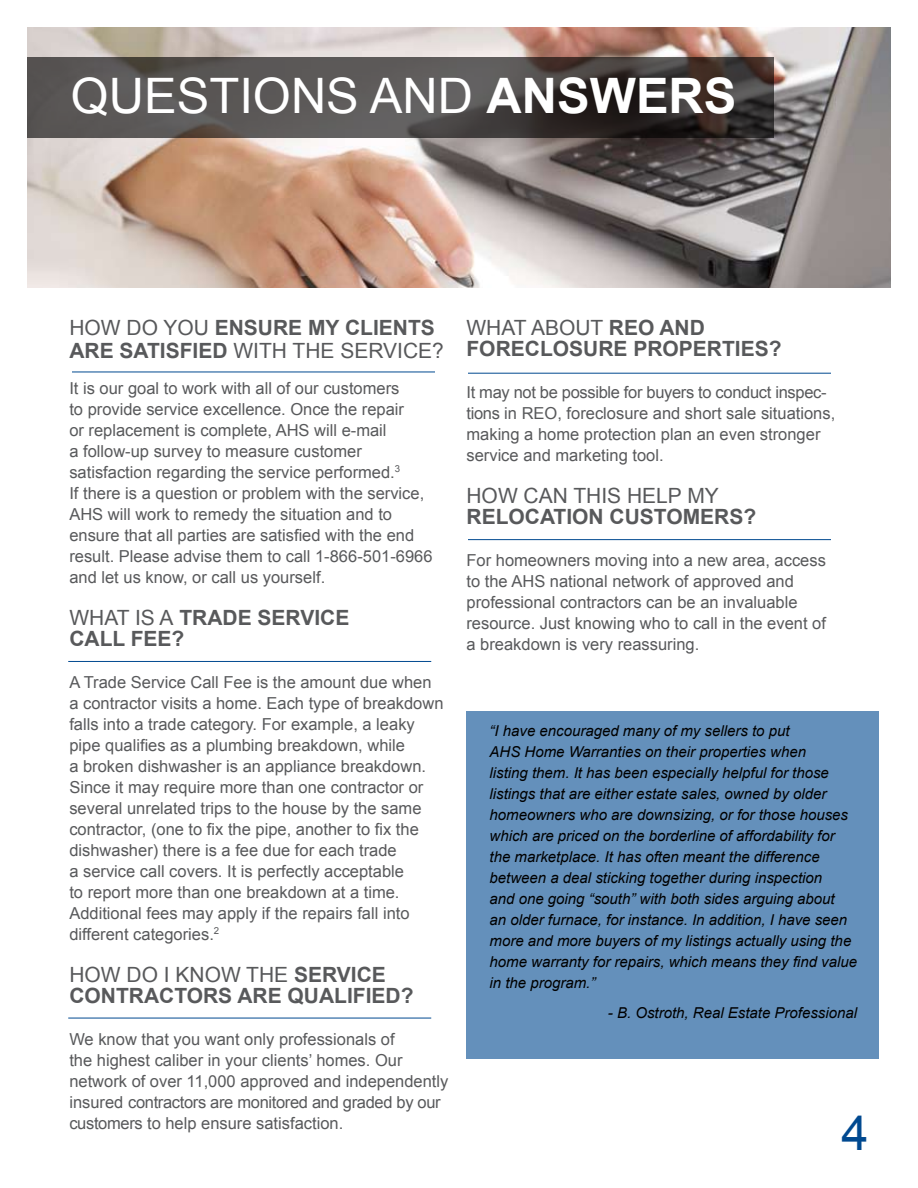
<style>
.page{position:relative;width:918px;height:1188px;background:#fff}
.page>*{position:absolute;margin:0;border:0;box-sizing:border-box;transform-origin:0 0}
.t1{font:48.9px "Arial";color:#fff}
.t2{font:700 48.9px "Arial";color:#fff}
.t3{font:48.9px "Arial";color:#004990}
.t4{font:700 21px/21px "Arial";color:#58595b}
.t5{font:21px "Arial";color:#58595b}
.t6{font:16.5px/21px "Arial";color:#58595b}
.t7{font:16.5px/21px "Arial";letter-spacing:-.02em;color:#58595b}
.t8{font:italic 15px/21px "Arial";color:#000}
.s1{font-weight:400}
.s2{font-weight:700}
</style>
<div class="page">
<img style="left:27px;top:27px;width:864px;height:261px">
<hr style="left:72px;top:372px;width:363px;height:1px;background:#004990">
<hr style="left:68px;top:661px;width:363px;height:1px;background:#004990">
<hr style="left:68px;top:1018px;width:363px;height:1px;background:#004990">
<hr style="left:468px;top:539px;width:363px;height:1px;background:#004990">
<hr style="left:468px;top:373px;width:363px;height:1px;background:#004990">
<svg style="left:27px;top:57px;width:747px;height:81px;background:#4d4847"></svg>
<div style="left:466px;top:711px;width:413px;height:348px;background:#6490bb"></div>
<h1 class="t1" style="left:71px;top:68px;width:35px">QUE</h1>
<h1 class="t1" style="left:177px;top:68px;width:62px">STION</h1>
<h1 class="t1" style="left:326px;top:68px;width:79px">S AND</h1>
<h1 class="t2" style="left:487px;top:68px;width:143px">AN SWER</h1>
<h1 class="t2" style="left:704px;top:68px;width:34px">S</h1>
<p class="t4" style="left:69px;top:317px;width:353px;line-height:22.5px;text-indent:94px"><span class="s1">you</span> ENSURE MY CLIENTS<br>ARE SATISFIED <span class="s1">withtheser</span></p>
<p class="t5" style="left:69px;top:316px;width:29px">Howdo</p>
<p class="t5" style="left:383px;top:339px;width:62px">vice?</p>
<p class="t6" style="left:69px;top:377px;width:365px">It is our goal to work with all of our customers<br>to provide service excellence. Once the repair<br>or replacement is complete, AHS will e-mail<br>a follow-up survey to measure customer satisfaction regarding the service performed.<sup>3<br></sup>If there is a question or problem with the service, AHS will work to remedy the situation and to ensure that all parties are satisfied with the end result. Please advise them to call 1-866-501-6966 and let us know, or call us yourself.</p>
<p class="t5" style="left:69px;top:606px;width:32px">Whatisa</p>
<p class="t4" style="left:69px;top:607px;width:282px;text-indent:110px">TRADE SERVIC E<br>CALL FEE?</p>
<p class="t6" style="left:69px;top:671px;width:376px">A Trade Service Call Fee is the amount due when a contractor visits a home. Each type of breakdown falls into a trade category. For example, a leaky pipe qualifies as a plumbing breakdown, while<br>a broken dishwasher is an appliance breakdown.<br>Since it may require more than one contractor or several unrelated trips to the house by the same contractor, (one to fix the pipe, another to fix the dishwasher) there is a fee due for each trade<br>a service call covers. I t is perfectly acceptable<br>to report more than one breakdown at a time.<br>Additional fees may apply if the repairs fall into different categories.<sup>2</sup></p>
<p class="t5" style="left:69px;top:963px;width:28px">How</p>
<p class="t5" style="left:127px;top:963px;width:23px">Doi</p>
<p class="t5" style="left:176px;top:963px;width:42px">knowthe</p>
<p class="t4" style="left:69px;top:964px;width:346px;text-indent:225px">SERVICE<br>CONTRACTORS ARE QUALIFIED?</p>
<p class="t6" style="left:69px;top:1028px;width:381px">We know that you want only professionals of<br>the highest caliber in your clients’ homes. Our network of over 11,000 approved and independently insured contractors are monitored and graded by our customers to help ensure satisfaction.</p>
<p class="t5" style="left:466px;top:316px;width:33px">Whata</p>
<p class="t5" style="left:545px;top:316px;width:80px">bout <span class="s2">REO</span></p>
<p class="t4" style="left:466px;top:317px;width:317px;text-indent:193px">AND<br>FORECLOSURE PROPERTI ES?</p>
<p class="t7" style="left:466px;top:382px;width:362px">It may not be possible for buyers to conduct inspec&shy;tions in REO</p>
<p class="t6" style="left:466px;top:403px;width:370px;text-indent:91px">, foreclosure and short sale situations, making a home protection plan an even stronger service and marketing tool.</p>
<p class="t5" style="left:466px;top:484px;width:28px">How</p>
<p class="t5" style="left:524px;top:484px;width:75px">can Thishe</p>
<p class="t5" style="left:656px;top:484px;width:64px">lpMy</p>
<p class="t4" style="left:467px;top:506px;width:291px">RELOCATION CUSTOMERS?</p>
<p class="t6" style="left:466px;top:550px;width:361px">For homeowners moving into a new area, access to the AHS national network of approved and professional contractors can be an invaluable resource. Just knowing who to call in the event of a breakdown is very reassuring.</p>
<p class="t8" style="left:490px;top:720px;width:369px">“I have encouraged many of my sellers to put<br>AHS Home Warranties on their properties when<br>listing them. It has been especially helpful for those listings that are either estate sales, owned by older homeowners who are downsizing, or for those houses which are priced on the borderline of affordability for the marketplace. It has often meant the difference between a deal sticking together during inspection<br>and one going “south” with both sides arguing about<br>an older furnace, for instance. In addition, I have seen more and more buyers of my listings actually using the home warranty for repairs, which means they find value in the program.”</p>
<p class="t8" style="left:608px;top:1002px;width:251px">- B. Ostroth, Real Estate Professional</p>
<h1 class="t3" style="left:842px;top:1105px;width:29px">4</h1>
</div>
